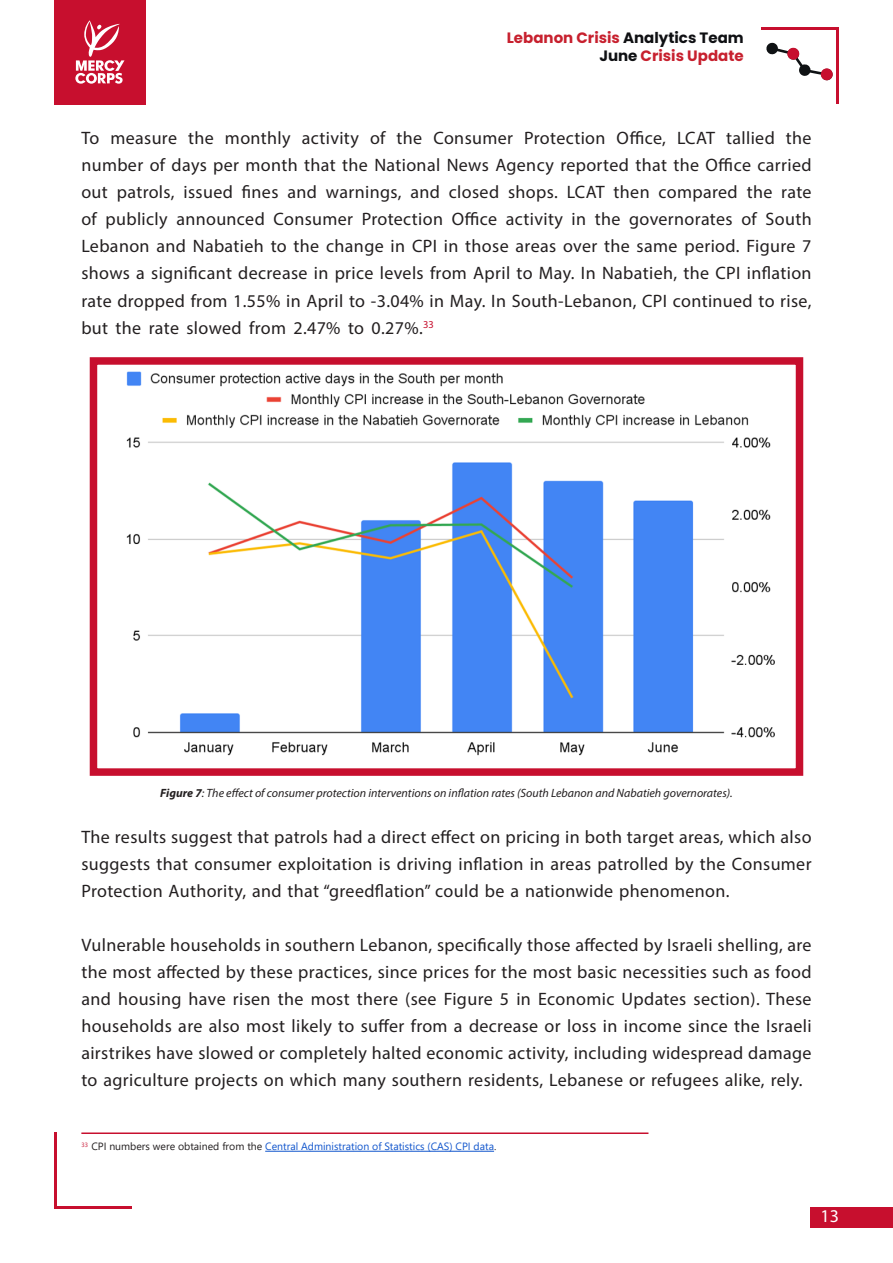
<style>
.page{position:relative;width:893px;height:1263px;background:#fff}
.page>*{position:absolute;margin:0;border:0;box-sizing:border-box;transform-origin:0 0}
.t1{font:18px/27px "Myriad Pro";letter-spacing:.02em;color:#231f20;text-align:justify}
.t2{font:18px "Myriad Pro";color:#fff}
.t3{font:700 15px/18px "Poppins";color:#c7202e;text-align:right}
.t4{font:italic 12px "Myriad Pro";color:#231f20}
.t5{font:10.5px "Segoe UI";color:#15c}
.s1{color:#0f1013}
.s2{font-weight:700}
.s3{color:#231f20}
</style>
<div class="page">
<div style="left:54px;top:0;width:92px;height:104px;background:#c70f2e"></div>
<svg style="left:75px;top:20px;width:49px;height:64px"></svg>
<hr style="left:55px;top:1207px;width:77px;height:2px;background:#c70f2e">
<hr style="left:54px;top:1132px;width:3px;height:77px;background:#c70f2e">
<svg style="left:766px;top:42px;width:67px;height:38px"></svg>
<hr style="left:761px;top:28px;width:77px;height:2px;background:#c70f2e">
<hr style="left:836px;top:28px;width:3px;height:76px;background:#c70f2e">
<div style="left:787px;top:48px;width:12px;height:12px;background:#c70f2e;border-radius:50%"></div>
<div style="left:821px;top:68px;width:12px;height:12px;background:#c70f2e;border-radius:50%"></div>
<div style="left:811px;top:1207px;width:82px;height:20px;background:#c70f2e"></div>
<svg style="left:89px;top:357px;width:715px;height:419px"></svg>
<hr style="left:265px;top:1151px;width:229px;height:1px;background:#15c">
<hr style="left:81px;top:1132px;width:567px;height:2px;background:#c70f2e">
<p class="t3" style="left:507px;top:29px;width:238px">Lebanon Crisis <span class="s1">Analytics Team<br>June</span> Crisis Update</p>
<p class="t1" style="left:81px;top:125px;width:732px">To measure the monthly activity of the Consumer Protection Office, LCAT tallied the number of days per month that the National News Agency reported that the Office carried out patrols, issued fines and warnings, and closed shops. LCAT then compared the rate of publicly announced Consumer Protection Office activity in the governorates of South Lebanon and Nabatieh to the change in CPI in those areas over the same period. Figure 7 shows a significant decrease in price levels from April to May. In Nabatieh, the CPI inflation rate dropped from 1.55% in April to -3.04% in May. In South-Lebanon, CPI continued to rise, but the rate slowed from 2.47% to 0.27%.<sup>33</sup></p>
<p class="t4" style="left:160px;top:785px;width:574px"><span class="s2">Figure 7</span>: The effect of consumer protection interventions on inflation rates (South Lebanon and Nabatieh governorates).</p>
<p class="t1" style="left:81px;top:823px;width:732px">The results suggest that patrols had a direct effect on pricing in both target areas, which also suggests that consumer exploitation is driving inflation in areas patrolled by the Consumer Protection Authority, and that “greedflation” could be a nationwide phenomenon.</p>
<p class="t1" style="left:81px;top:931px;width:732px">Vulnerable households in southern Lebanon, specifically those affected by Israeli shelling, are the most affected by these practices, since prices for the most basic necessities such as food and housing have risen the most there (see Figure 5 in Economic Updates section). These households are also most likely to suffer from a decrease or loss in income since the Israeli airstrikes have slowed or completely halted economic activity, including widespread damage to agriculture projects on which many southern residents, Lebanese or refugees alike, rely.</p>
<p class="t5" style="left:81px;top:1137px;width:416px"><sup>33</sup> <span class="s3">CPI numbers were obtained from the</span> Central Administration of Statistics (CAS) CPI data<span class="s3">.</span></p>
<p class="t2" style="left:820px;top:1205px;width:20px">13</p>
</div>
